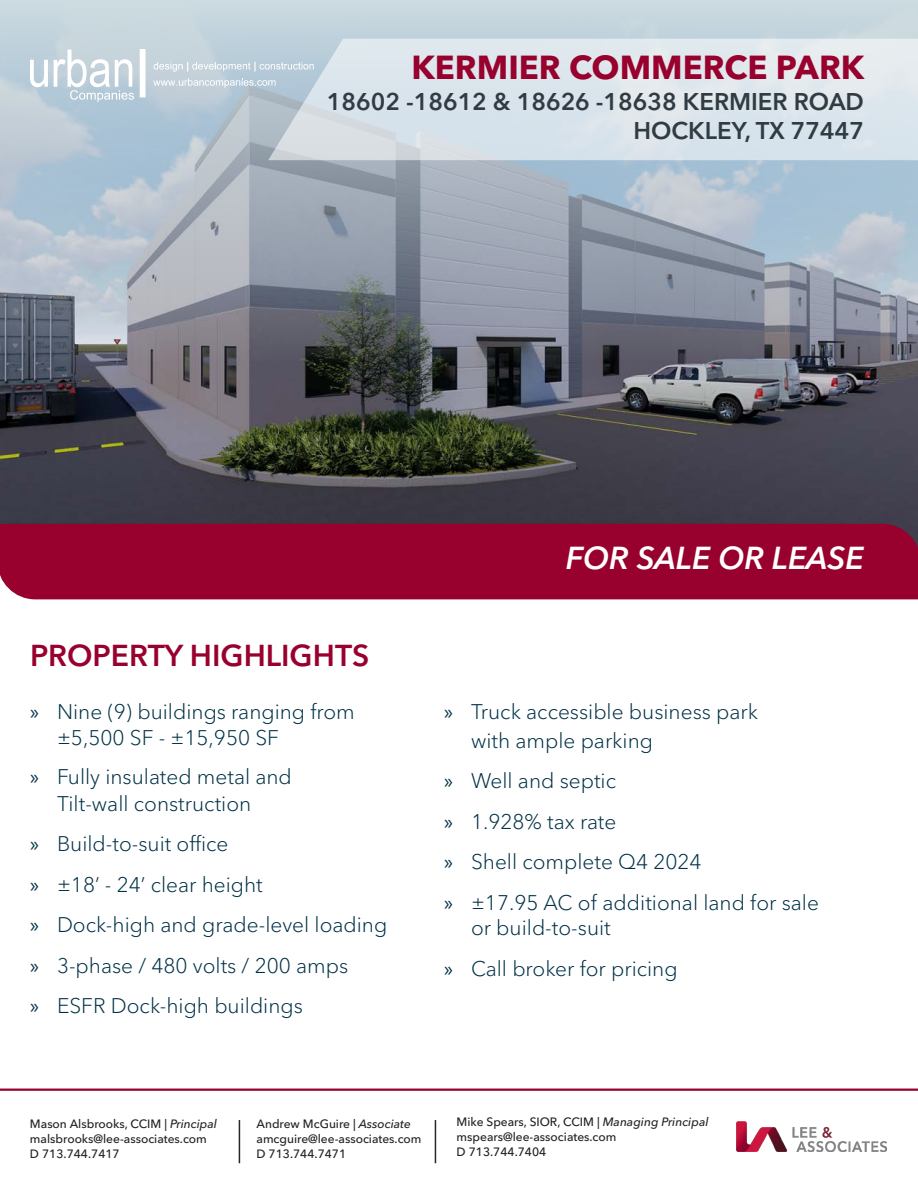
<style>
.page{position:relative;width:918px;height:1188px;background:#fff}
.page>*{position:absolute;margin:0;border:0;box-sizing:border-box;transform-origin:0 0}
.t1{font:700 33px "Avenir Next LT Pro";color:#98002e}
.t2{font:italic 600 31.5px "Avenir Next LT Pro";color:#fff}
.t3{font:600 30px "Avenir Next LT Pro";color:#98012d}
.t4{font:600 24px "Avenir Next LT Pro";color:#303c42}
.t5{font:300 21px/25.5px "Avenir Next LT Pro";color:#003146}
.t6{font:500 12px/15px "Avenir Next LT Pro";color:#231f20}
.s1{font-family:"Myriad Pro";font-weight:400}
.s2{font-style:italic}
</style>
<div class="page">
<img style="left:736px;top:1122px;width:150px;height:29px">
<hr style="left:0;top:1089px;width:918px;height:2px;background:#98012d">
<hr style="left:239px;top:1120px;width:1px;height:43px;background:#27262b">
<hr style="left:435px;top:1120px;width:1px;height:43px;background:#27262b">
<img style="left:0;top:361px;width:918px;height:163px">
<div style="left:0;top:524px;width:918px;height:75px;background:#98002e"></div>
<svg style="left:0;top:0;width:918px;height:361px;background:#9faab6"></svg>
<svg style="left:268px;top:39px;width:650px;height:121px;background:#dae3ea"></svg>
<svg style="left:140px;top:49px;width:6px;height:48px"></svg>
<svg style="left:153px;top:78px;width:123px;height:10px"></svg>
<svg style="left:30px;top:60px;width:18px;height:27px"></svg>
<svg style="left:153px;top:62px;width:161px;height:10px;background:#cad8e1"></svg>
<svg style="left:54px;top:50px;width:80px;height:52px"></svg>
<p class="t1" style="left:411px;top:47px;width:454px">KERMIER COMMERCE PARK</p>
<p class="t4" style="left:327px;top:87px;width:539px">18602 -18612 &amp; 18626 -18638 KERMIER ROAD</p>
<p class="t4" style="left:633px;top:116px;width:232px">HOCKLEY, TX 77447</p>
<p class="t3" style="left:30px;top:637px;width:341px">PROPERTY HIGHLIGHTS</p>
<p class="t5" style="left:57px;top:699px;width:299px;text-indent:-27px"><span class="s1">»</span> Nine (9) buildings ranging from ±5,500 SF - ±15,950 SF</p>
<p class="t5" style="left:57px;top:763px;width:236px;line-height:27px;text-indent:-27px"><span class="s1">»</span> Fully insulated metal and<br>Tilt-wall construction</p>
<p class="t5" style="left:30px;top:831px;width:200px"><span class="s1">»</span> Build-to-suit office</p>
<p class="t5" style="left:30px;top:872px;width:234px"><span class="s1">»</span> ±18’ - 24’ clear height</p>
<p class="t5" style="left:30px;top:912px;width:359px"><span class="s1">»</span> Dock-high and grade-level loading</p>
<p class="t5" style="left:30px;top:953px;width:320px"><span class="s1">»</span> 3-phase / 480 volts / 200 amps</p>
<p class="t5" style="left:30px;top:993px;width:274px"><span class="s1">»</span> ESFR Dock-high buildings</p>
<p class="t2" style="left:566px;top:539px;width:300px">FOR SALE OR LEASE</p>
<p class="t5" style="left:471px;top:698px;width:289px;line-height:28.5px;text-indent:-27px"><span class="s1">»</span> Truck accessible business park with ample parking</p>
<p class="t5" style="left:444px;top:768px;width:174px"><span class="s1">»</span> Well and septic</p>
<p class="t5" style="left:444px;top:809px;width:174px"><span class="s1">»</span> 1.928% tax rate</p>
<p class="t5" style="left:444px;top:849px;width:259px"><span class="s1">»</span> Shell complete Q4 2024</p>
<p class="t5" style="left:471px;top:890px;width:349px;text-indent:-27px"><span class="s1">»</span> ±17.95 AC of additional land for sale or build-to-suit</p>
<p class="t5" style="left:444px;top:956px;width:235px"><span class="s1">»</span> Call broker for pricing</p>
<p class="t6" style="left:30px;top:1116px;width:189px">Mason Alsbrooks, CCIM | <span class="s2">Principal </span>malsbrooks@lee-associates.com<br>D 713.744.7417</p>
<p class="t6" style="left:256px;top:1116px;width:167px">Andrew McGuire | <span class="s2">Associate </span>amcguire@lee-associates.com<br>D 713.744.7471</p>
<p class="t6" style="left:457px;top:1115px;width:253px">Mike Spears, SIOR, CCIM | <span class="s2">Managing Principal </span>mspears@lee-associates.com<br>D 713.744.7404</p>
</div>
